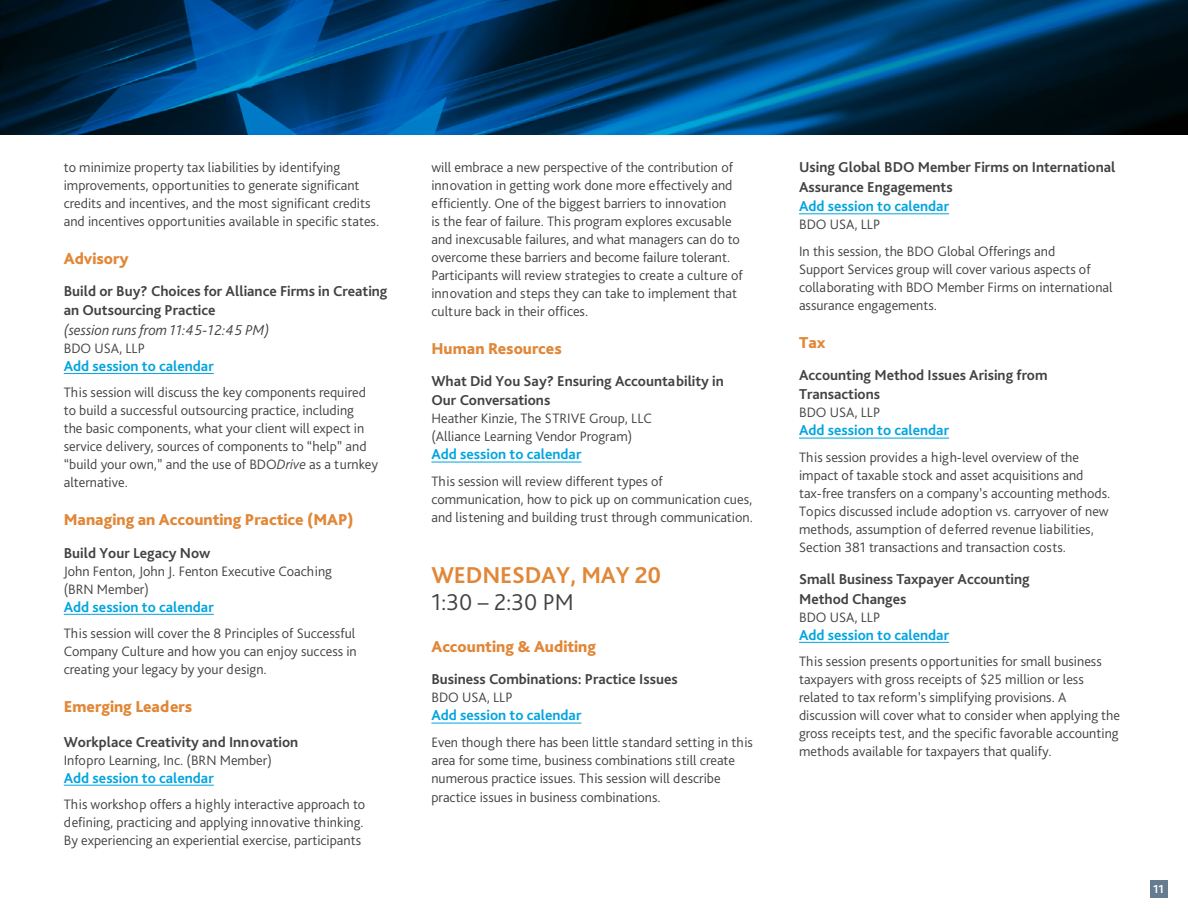
<style>
.page{position:relative;width:1188px;height:918px;background:#fff}
.page>*{position:absolute;margin:0;border:0;box-sizing:border-box;transform-origin:0 0}
.t1{font:700 24px "Bliss Pro";letter-spacing:-.005em;color:#e18738}
.t2{font:300 24px "Bliss Pro";color:#424241}
.t3{font:800 16.5px "Bliss Pro";color:#e18738}
.t4{font:700 15px/19.5px "Bliss Pro";color:#424241}
.t5{font:700 15px "Bliss Pro";color:#00a4df}
.t6{font:italic 300 15px "Bliss Pro";color:#424241}
.t7{font:300 14.25px/18px "Bliss Pro";color:#424241}
.t8{font:700 12px "Bliss Pro";color:#fff}
.s1{font-style:italic}
</style>
<div class="page">
<img style="left:0;top:0;width:1188px;height:134px">
<hr style="left:64px;top:373px;width:150px;height:1px;background:#00a4df">
<hr style="left:64px;top:614px;width:150px;height:1px;background:#00a4df">
<hr style="left:64px;top:785px;width:150px;height:1px;background:#00a4df">
<hr style="left:431px;top:462px;width:150px;height:1px;background:#00a4df">
<hr style="left:431px;top:723px;width:150px;height:1px;background:#00a4df">
<hr style="left:799px;top:213px;width:150px;height:1px;background:#00a4df">
<hr style="left:799px;top:438px;width:150px;height:1px;background:#00a4df">
<hr style="left:799px;top:642px;width:150px;height:1px;background:#00a4df">
<div style="left:1150px;top:880px;width:17px;height:17px;background:#657c90"></div>
<p class="t7" style="left:64px;top:158px;width:317px">to minimize property tax liabilities by identifying improvements, opportunities to generate significant credits and incentives, and the most significant credits and incentives opportunities available in specific states.</p>
<p class="t3" style="left:64px;top:248px;width:66px">Advisory</p>
<p class="t4" style="left:64px;top:281px;width:325px">Build or Buy? Choices for Alliance Firms in Creating an Outsourcing Practice</p>
<p class="t6" style="left:64px;top:321px;width:207px">(session runs from 11:45-12:45 PM)</p>
<p class="t7" style="left:64px;top:339px;width:83px">BDO USA, LLP</p>
<p class="t5" style="left:64px;top:357px;width:152px">Add session to calendar</p>
<p class="t7" style="left:64px;top:383px;width:316px">This session will discuss the key components required to build a successful outsourcing practice, including<br>the basic components, what your client will expect in service delivery, sources of components to “help” and “build your own,” and the use of BDO<span class="s1">Drive</span> as a turnkey alternative.</p>
<p class="t3" style="left:64px;top:510px;width:292px">Managing an Accounting Practice (MAP)</p>
<p class="t4" style="left:64px;top:543px;width:148px">Build Your Legacy Now</p>
<p class="t7" style="left:64px;top:562px;width:270px">John Fenton, John J. Fenton Executive Coaching (BRN Member)</p>
<p class="t5" style="left:64px;top:597px;width:152px">Add session to calendar</p>
<p class="t7" style="left:64px;top:624px;width:295px;text-align:justify">This session will cover the 8 Principles of Successful Company Culture and how you can enjoy success in creating your legacy by your design.</p>
<p class="t3" style="left:64px;top:696px;width:130px">Emerging Leaders</p>
<p class="t4" style="left:64px;top:731px;width:236px">Workplace Creativity and Innovation</p>
<p class="t7" style="left:64px;top:750px;width:210px">Infopro Learning, Inc. (BRN Member)</p>
<p class="t5" style="left:64px;top:768px;width:152px">Add session to calendar</p>
<p class="t7" style="left:64px;top:795px;width:303px;text-align:justify">This workshop offers a highly interactive approach to defining, practicing and applying innovative thinking.<br>By experiencing an experiential exercise, participants</p>
<p class="t7" style="left:431px;top:158px;width:313px">will embrace a new perspective of the contribution of innovation in getting work done more effectively and efficiently. One of the biggest barriers to innovation<br>is the fear of failure. This program explores excusable and inexcusable failures, and what managers can do to overcome these barriers and become failure tolerant.<br>Participants will review strategies to create a culture of innovation and steps they can take to implement that culture back in their offices.</p>
<p class="t3" style="left:431px;top:338px;width:132px">Human Resources</p>
<p class="t4" style="left:431px;top:371px;width:294px">What Did You Say? Ensuring Accountability in<br>Our Conversations</p>
<p class="t7" style="left:431px;top:409px;width:222px">Heather Kinzie, The STRIVE Group, LLC (Alliance Learning Vendor Program)</p>
<p class="t5" style="left:431px;top:445px;width:152px">Add session to calendar</p>
<p class="t7" style="left:431px;top:472px;width:323px">This session will review different types of communication, how to pick up on communication cues, and listening and building trust through communication.</p>
<h1 class="t1" style="left:431px;top:560px;width:231px">WEDNESDAY, MAY 20</h1>
<h1 class="t2" style="left:431px;top:587px;width:144px">1:30 – 2:30 PM</h1>
<p class="t3" style="left:431px;top:636px;width:166px">Accounting &amp; Auditing</p>
<p class="t4" style="left:431px;top:669px;width:248px">Business Combinations: Practice Issues</p>
<p class="t7" style="left:431px;top:688px;width:83px">BDO USA, LLP</p>
<p class="t5" style="left:431px;top:706px;width:152px">Add session to calendar</p>
<p class="t7" style="left:431px;top:733px;width:323px">Even though there has been little standard setting in this area for some time, business combinations still create numerous practice issues. This session will describe</p>
<p class="t7" style="left:431px;top:788px;width:231px">practice issues in business combinations.</p>
<p class="t4" style="left:799px;top:157px;width:318px">Using Global BDO Member Firms on International<br>Assurance Engagements</p>
<p class="t5" style="left:799px;top:197px;width:152px">Add session to calendar</p>
<p class="t7" style="left:799px;top:211px;width:258px;line-height:26.5px">BDO USA, LLP<br>In this session, the BDO Global Offerings and</p>
<p class="t7" style="left:799px;top:260px;width:315px">Support Services group will cover various aspects of collaborating with BDO Member Firms on international assurance engagements.</p>
<p class="t3" style="left:799px;top:332px;width:28px">Tax</p>
<p class="t4" style="left:799px;top:365px;width:250px">Accounting Method Issues Arising from<br>Transactions</p>
<p class="t7" style="left:799px;top:403px;width:83px">BDO USA, LLP</p>
<p class="t5" style="left:799px;top:421px;width:152px">Add session to calendar</p>
<p class="t7" style="left:799px;top:448px;width:313px">This session provides a high-level overview of the impact of taxable stock and asset acquisitions and tax-free transfers on a company’s accounting methods.<br>Topics discussed include adoption vs. carryover of new methods, assumption of deferred revenue liabilities, Section 381 transactions and transaction costs.</p>
<p class="t4" style="left:799px;top:569px;width:232px">Small Business Taxpayer Accounting<br>Method Changes</p>
<p class="t7" style="left:799px;top:608px;width:83px">BDO USA, LLP</p>
<p class="t5" style="left:799px;top:625px;width:152px">Add session to calendar</p>
<p class="t7" style="left:799px;top:652px;width:323px">This session presents opportunities for small business taxpayers with gross receipts of $25 million or less related to tax reform’s simplifying provisions. A discussion will cover what to consider when applying the gross receipts test, and the specific favorable accounting methods available for taxpayers that qualify.</p>
<p class="t8" style="left:1153px;top:881px;width:12px">11</p>
</div>
